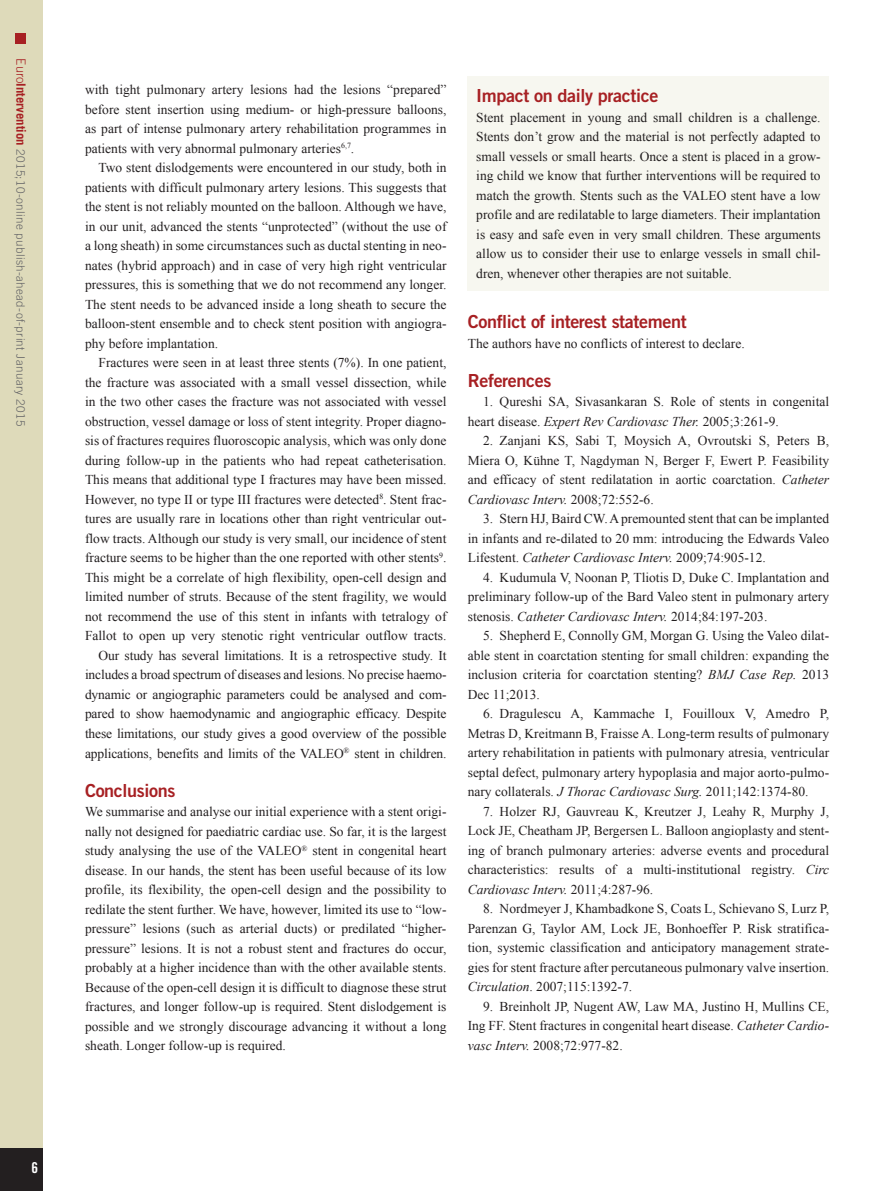
<style>
.page{position:relative;width:893px;height:1191px;background:#fff}
.page>*{position:absolute;margin:0;border:0;box-sizing:border-box;transform-origin:0 0}
.t1{font:18px "Trade Gothic LT Std Bd 2";letter-spacing:-.02em;color:#a72023}
.t2{font:15px "Trade Gothic LT Std Bd Cn 20";color:#fff}
.t3{font:13.5px/19.5px "Times New Roman";color:#231f20;text-align:justify}
.t4{font:300 11.7px "Trade Gothic LT Std";letter-spacing:.03em;color:#636366}
.s1{font-size:12.75px;color:#a72023}
.s2{font-weight:700;font-size:12.75px;color:#a72023}
.s3{font-style:italic}
</style>
<div class="page">
<div style="left:0;top:0;width:43px;height:1191px;background:#dedaba"></div>
<div style="left:0;top:1148px;width:43px;height:43px;background:#231f20"></div>
<div style="left:16px;top:34px;width:10px;height:10px;background:#a72023"></div>
<div style="left:468px;top:77px;width:361px;height:214px;background:#f7f7f0"></div>
<p class="t4" style="left:28px;top:58px;width:369px;rotate:90deg"><span class="s1">Euro</span><span class="s2">Intervention</span> 2015;10-online publish-ahead-of-print January 2015</p>
<p class="t2" style="left:32px;top:1158px;width:8px">6</p>
<p class="t3" style="left:85px;top:80px;width:363px">with tight pulmonary artery lesions had the lesions “prepared” before stent insertion using medium- or high-pressure balloons, as part of intense pulmonary artery rehabilitation programmes in patients with very abnormal pulmonary arteries<sup>6,7</sup>.</p>
<p class="t3" style="left:85px;top:158px;width:363px;text-indent:14px">Two stent dislodgements were encountered in our study, both in patients with difficult pulmonary artery lesions. This suggests that the stent is not reliably mounted on the balloon. Although we have, in our unit, advanced the stents “unprotected” (without the use of a long sheath) in some circumstances such as ductal stenting in neo&shy;nates (hybrid approach) and in case of very high right ventricular pressures, this is something that we do not recommend any longer.<br>The stent needs to be advanced inside a long sheath to secure the balloon-stent ensemble and to check stent position with angiogra&shy;phy before implantation.</p>
<p class="t3" style="left:85px;top:353px;width:363px;text-align:right">Fractures were seen in at least three stents (7%). In one patient, the fracture was associated with a small vessel dissection, while in the two other cases the fracture was not associated with vessel obstruction, vessel damage or loss of stent integrity. Proper diagno&shy;sis of fractures requires fluoroscopic analysis, which was only done during follow-up in the patients who had repeat catheterisation.<br>This means that additional type I fractures may have been missed.<br>However, no type II or type III fractures were detected<sup>8</sup>. Stent frac&shy;tures are usually rare in locations other than right ventricular out&shy;flow tracts. Although our study is very small, our incidence of stent fracture seems to be higher than the one reported with other stents<sup>9</sup>.<br>This might be a correlate of high flexibility, open-cell design and limited number of struts. Because of the stent fragility, we would not recommend the use of this stent in infants with tetralogy of Fallot to open up very stenotic right ventricular outflow tracts.<br>Our study has several limitations. It is a retrospective study. It includes a broad spectrum of diseases and lesions. No precise haemo&shy;dynamic or angiographic parameters could be analysed and com&shy;pared to show haemodynamic and angiographic efficacy. Despite these limitations, our study gives a good overview of the possible applications, benefits and limits of the VALEO<sup>®</sup> stent in children.</p>
<h1 class="t1" style="left:85px;top:779px;width:92px">Conclusions</h1>
<p class="t3" style="left:85px;top:801px;width:363px">We summarise and analyse our initial experience with a stent origi&shy;nally not designed for paediatric cardiac use. So far, it is the largest study analysing the use of the VALEO<sup>®</sup> stent in congenital heart disease. In our hands, the stent has been useful because of its low profile, its flexibility, the open-cell design and the possibility to redilate the stent further. We have, however, limited its use to “low&shy;pressure” lesions (such as arterial ducts) or predilated “higher&shy;pressure” lesions. It is not a robust stent and fractures do occur, probably at a higher incidence than with the other available stents.<br>Because of the open-cell design it is difficult to diagnose these strut fractures, and longer follow-up is required. Stent dislodgement is possible and we strongly discourage advancing it without a long sheath. Longer follow-up is required.</p>
<h1 class="t1" style="left:476px;top:85px;width:184px">Impact on daily practice</h1>
<p class="t3" style="left:476px;top:107px;width:346px">Stent placement in young and small children is a challenge.<br>Stents don’t grow and the material is not perfectly adapted to small vessels or small hearts. Once a stent is placed in a grow&shy;ing child we know that further interventions will be required to match the growth. Stents such as the VALEO stent have a low profile and are redilatable to large diameters. Their implantation is easy and safe even in very small children. These arguments allow us to consider their use to enlarge vessels in small chil&shy;dren, whenever other therapies are not suitable.</p>
<h1 class="t1" style="left:468px;top:311px;width:220px">Conflict of interest statement</h1>
<p class="t3" style="left:468px;top:333px;width:279px">The authors have no conflicts of interest to declare.</p>
<h1 class="t1" style="left:468px;top:369px;width:85px">References</h1>
<p class="t3" style="left:468px;top:392px;width:363px;text-indent:15px">1. Qureshi SA, Sivasankaran S. Role of stents in congenital heart disease. <span class="s3">Expert Rev Cardiovasc Ther.</span> 2005;3:261-9.</p>
<p class="t3" style="left:468px;top:431px;width:363px;text-indent:15px">2. Zanjani KS, Sabi T, Moysich A, Ovroutski S, Peters B, Miera O, Kühne T, Nagdyman N, Berger F, Ewert P. Feasibility and efficacy of stent redilatation in aortic coarctation. <span class="s3">Catheter Cardiovasc Interv.</span> 2008;72:552-6.</p>
<p class="t3" style="left:468px;top:509px;width:363px;text-indent:15px">3. Stern HJ, Baird CW. A premounted stent that can be implanted in infants and re-dilated to 20 mm: introducing the Edwards Valeo Lifestent. <span class="s3">Catheter Cardiovasc Interv.</span> 2009;74:905-12.</p>
<p class="t3" style="left:468px;top:567px;width:363px;text-indent:15px">4. Kudumula V, Noonan P, Tliotis D, Duke C. Implantation and preliminary follow-up of the Bard Valeo stent in pulmonary artery stenosis. <span class="s3">Catheter Cardiovasc Interv.</span> 2014;84:197-203.</p>
<p class="t3" style="left:468px;top:626px;width:363px;text-indent:15px">5. Shepherd E, Connolly GM, Morgan G. Using the Valeo dilat&shy;able stent in coarctation stenting for small children: expanding the inclusion criteria for coarctation stenting? <span class="s3">BMJ Case Rep.</span> 2013<br>Dec 11;2013.</p>
<p class="t3" style="left:468px;top:704px;width:363px;text-indent:15px">6. Dragulescu A, Kammache I, Fouilloux V, Amedro P, Metras D, Kreitmann B, Fraisse A. Long-term results of pulmonary artery rehabilitation in patients with pulmonary atresia, ventricular septal defect, pulmonary artery hypoplasia and major aorto-pulmo&shy;nary collaterals. <span class="s3">J Thorac Cardiovasc Surg.</span> 2011;142:1374-80.</p>
<p class="t3" style="left:468px;top:801px;width:363px;text-indent:15px">7. Holzer RJ, Gauvreau K, Kreutzer J, Leahy R, Murphy J, Lock JE, Cheatham JP, Bergersen L. Balloon angioplasty and stent&shy;ing of branch pulmonary arteries: adverse events and procedural characteristics: results of a multi-institutional registry. <span class="s3">Circ Cardiovasc Interv.</span> 2011;4:287-96.</p>
<p class="t3" style="left:468px;top:899px;width:363px;text-indent:15px">8. Nordmeyer J, Khambadkone S, Coats L, Schievano S, Lurz P, Parenzan G, Taylor AM, Lock JE, Bonhoeffer P. Risk stratifica&shy;tion, systemic classification and anticipatory management strate&shy;gies for stent fracture after percutaneous pulmonary valve insertion.<br><span class="s3">Circulation</span>. 2007;115:1392-7.</p>
<p class="t3" style="left:468px;top:996px;width:363px;text-indent:15px">9. Breinholt JP, Nugent AW, Law MA, Justino H, Mullins CE, Ing FF. Stent fractures in congenital heart disease. <span class="s3">Catheter Cardio&shy;vasc Interv.</span> 2008;72:977-82.</p>
</div>
